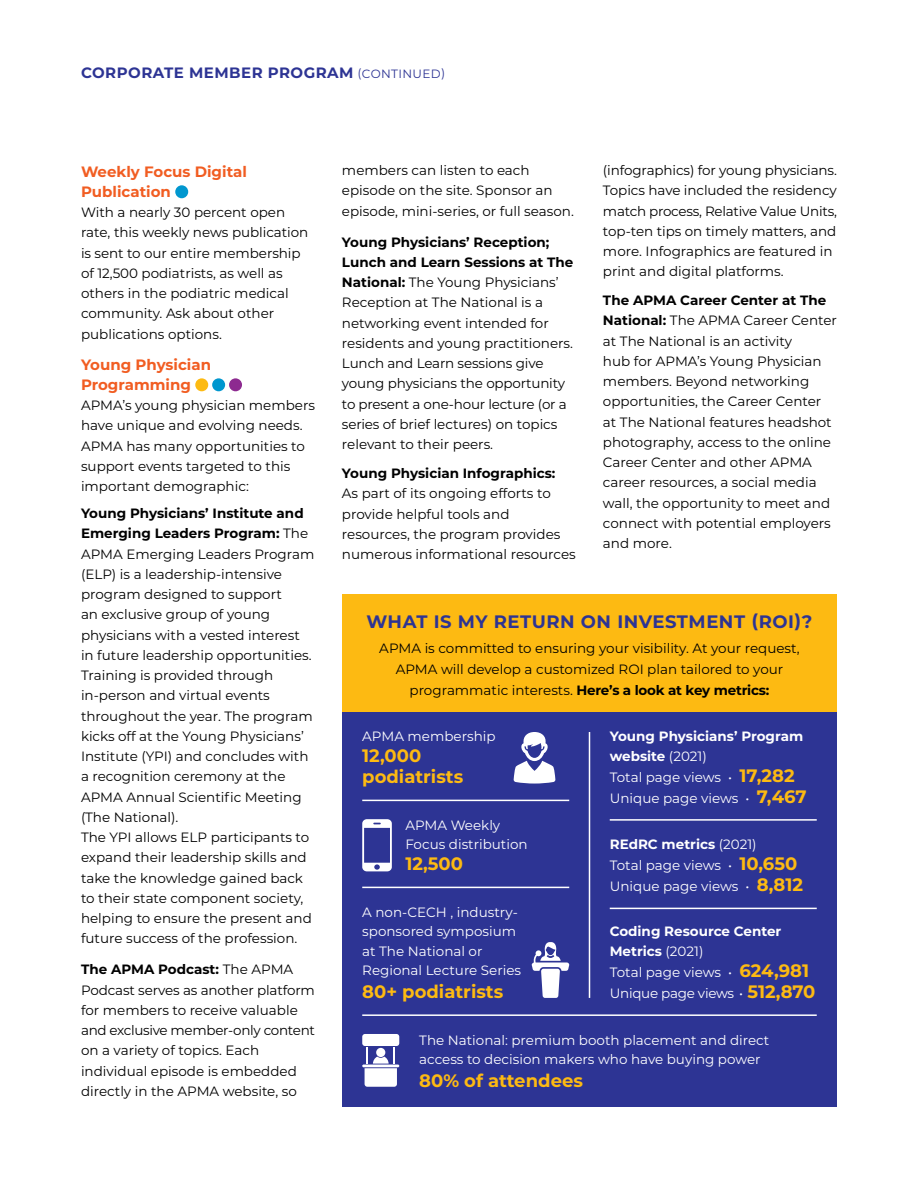
<style>
.page{position:relative;width:918px;height:1188px;background:#fff}
.page>*{position:absolute;margin:0;border:0;box-sizing:border-box;transform-origin:0 0}
.t1{font:700 18px/21px "Montserrat";color:#fdba12}
.t2{font:700 18px "Montserrat";letter-spacing:.03em;color:#2d3494}
.t3{font:700 15px/20.2px "Montserrat";color:#f15d22}
.t4{font:700 15px "Montserrat";letter-spacing:.03em;color:#2d3494}
.t5{font:13.5px/20.2px "Montserrat";color:#000}
.t6{font:13.5px/19.5px "Montserrat";color:#fff}
.t7{font:700 13.5px/19.5px "Montserrat";color:#fff}
.t8{font:13.5px/21px "Montserrat";letter-spacing:-.02em;color:#fff}
.t9{font:700 13.5px "Montserrat";color:#000}
.s1{font-weight:400;font-size:12px}
.s2{font-weight:700}
.s3{font-weight:400}
.s4{font-weight:700;font-size:18px;color:#fdba12}
</style>
<div class="page">
<div style="left:175px;top:185px;width:13px;height:13px;background:#0097cf;border-radius:50%"></div>
<div style="left:195px;top:378px;width:13px;height:13px;background:#fdba12;border-radius:50%"></div>
<div style="left:212px;top:378px;width:13px;height:13px;background:#0097cf;border-radius:50%"></div>
<div style="left:229px;top:378px;width:13px;height:13px;background:#8d2a90;border-radius:50%"></div>
<div style="left:342px;top:712px;width:495px;height:395px;background:#2d3494"></div>
<hr style="left:362px;top:800px;width:207px;height:1px;background:#fff">
<hr style="left:362px;top:887px;width:207px;height:1px;background:#fff">
<hr style="left:610px;top:819px;width:207px;height:2px;background:#fff">
<hr style="left:610px;top:908px;width:207px;height:1px;background:#fff">
<div style="left:342px;top:594px;width:495px;height:117px;background:#fdba12"></div>
<hr style="left:362px;top:1014px;width:455px;height:2px;background:#fff">
<svg style="left:532px;top:942px;width:37px;height:56px"></svg>
<svg style="left:514px;top:732px;width:41px;height:52px"></svg>
<svg style="left:362px;top:819px;width:30px;height:52px"></svg>
<hr style="left:589px;top:732px;width:1px;height:266px;background:#fff">
<hr style="left:362px;top:1065px;width:37px;height:2px;background:#fff">
<div style="left:362px;top:1034px;width:37px;height:12px;background:#fff;border-radius:3px"></div>
<svg style="left:365px;top:1047px;width:32px;height:40px"></svg>
<p class="t4" style="left:81px;top:62px;width:366px">CORPORATE MEMBER PROGRAM <span class="s1">(CONTINUED)</span></p>
<p class="t3" style="left:81px;top:160px;width:167px">Weekly Focus Digital<br>Publication</p>
<p class="t5" style="left:81px;top:202px;width:229px">With a nearly 30 percent open rate, this weekly news publication is sent to our entire membership of 12,500 podiatrists, as well as others in the podiatric medical community. Ask about other publications options.</p>
<p class="t3" style="left:81px;top:353px;width:132px">Young Physician<br>Programming</p>
<p class="t5" style="left:81px;top:395px;width:235px">APMA’s young physician members have unique and evolving needs.<br>APMA has many opportunities to support events targeted to this important demographic:</p>
<p class="t5" style="left:81px;top:503px;width:235px"><span class="s2">Young Physicians’ Institute and<br>Emerging Leaders Program:</span> The<br>APMA Emerging Leaders Program (ELP) is a leadership-intensive program designed to support<br>an exclusive group of young physicians with a vested interest in future leadership opportunities.<br>Training is provided through in-person and virtual events throughout the year. The program kicks off at the Young Physicians’<br>Institute (YPI) and concludes with a recognition ceremony at the<br>APMA Annual Scientific Meeting (The National).<br>The YPI allows ELP participants to expand their leadership skills and take the knowledge gained back to their state component society, helping to ensure the present and future success of the profession.</p>
<p class="t5" style="left:81px;top:959px;width:236px"><span class="s2">The APMA Podcast:</span> The APMA<br>Podcast serves as another platform for members to receive valuable and exclusive member-only content on a variety of topics. Each individual episode is embedded directly in the APMA website, so</p>
<p class="t5" style="left:342px;top:160px;width:233px">members can listen to each episode on the site. Sponsor an episode, mini-series, or full season.</p>
<p class="t5" style="left:342px;top:231px;width:233px"><span class="s2">Young Physicians’ Reception;<br>Lunch and Learn Sessions at The<br>National:</span> The Young Physicians’<br>Reception at The National is a networking event intended for residents and young practitioners.<br>Lunch and Learn sessions give young physicians the opportunity to present a one-hour lecture (or a series of brief lectures) on topics relevant to their peers.</p>
<p class="t9" style="left:342px;top:463px;width:215px">Young Physician Infographics:</p>
<p class="t5" style="left:342px;top:483px;width:235px">As part of its ongoing efforts to provide helpful tools and resources, the program provides numerous informational resources</p>
<p class="t5" style="left:603px;top:160px;width:235px">(infographics) for young physicians.<br>Topics have included the residency match process, Relative Value Units, top-ten tips on timely matters, and more. Infographics are featured in print and digital platforms.</p>
<p class="t5" style="left:603px;top:290px;width:235px"><span class="s2">The APMA Career Center at The<br>National:</span> The APMA Career Center at The National is an activity<br>hub for APMA’s Young Physician members. Beyond networking opportunities, the Career Center at The National features headshot photography, access to the online<br>Career Center and other APMA career resources, a social media wall, the opportunity to meet and connect with potential employers and more.</p>
<h1 class="t2" style="left:366px;top:608px;width:448px">WHAT IS MY RETURN ON INVESTMENT (ROI)?</h1>
<p class="t5" style="left:379px;top:637px;width:422px;line-height:21px;text-align:center">APMA is committed to ensuring your visibility. At your request,<br>APMA will develop a customized ROI plan tailored to your programmatic interests. <span class="s2">Here’s a look at key metrics:</span></p>
<p class="t6" style="left:362px;top:726px;width:135px">APMA membership</p>
<h1 class="t1" style="left:362px;top:745px;width:103px">12,000 podiatrists</h1>
<p class="t6" style="left:405px;top:815px;width:124px">APMA Weekly<br>Focus distribution</p>
<h1 class="t1" style="left:405px;top:853px;width:59px">12,500</h1>
<p class="t6" style="left:362px;top:902px;width:160px">A non-CECH , industry&shy;sponsored symposium at The National or<br>Regional Lecture Series</p>
<h1 class="t1" style="left:362px;top:980px;width:143px">80+ podiatrists</h1>
<p class="t7" style="left:610px;top:726px;width:195px">Young Physicians’ Program website <span class="s3">(2021)</span></p>
<p class="t6" style="left:610px;top:766px;width:198px;line-height:21px">Total page views • <span class="s4">17,282<br></span>Unique page views • <span class="s4">7,467</span></p>
<p class="t6" style="left:610px;top:834px;width:195px;line-height:21px"><span class="s2">REdRC metrics</span> (2021)<br>Total page views • <span class="s4">10,650<br></span>Unique page views • <span class="s4">8,812</span></p>
<p class="t7" style="left:610px;top:921px;width:173px">Coding Resource Center<br>Metrics <span class="s3">(2021)</span></p>
<p class="t8" style="left:610px;top:961px;width:207px">Total page views • <span class="s4">624,981<br></span>Unique page views • <span class="s4">512,870</span></p>
<p class="t6" style="left:419px;top:1030px;width:352px">The National: premium booth placement and direct access to decision makers who have buying power</p>
<h1 class="t1" style="left:419px;top:1069px;width:165px">80% of attendees</h1>
</div>
